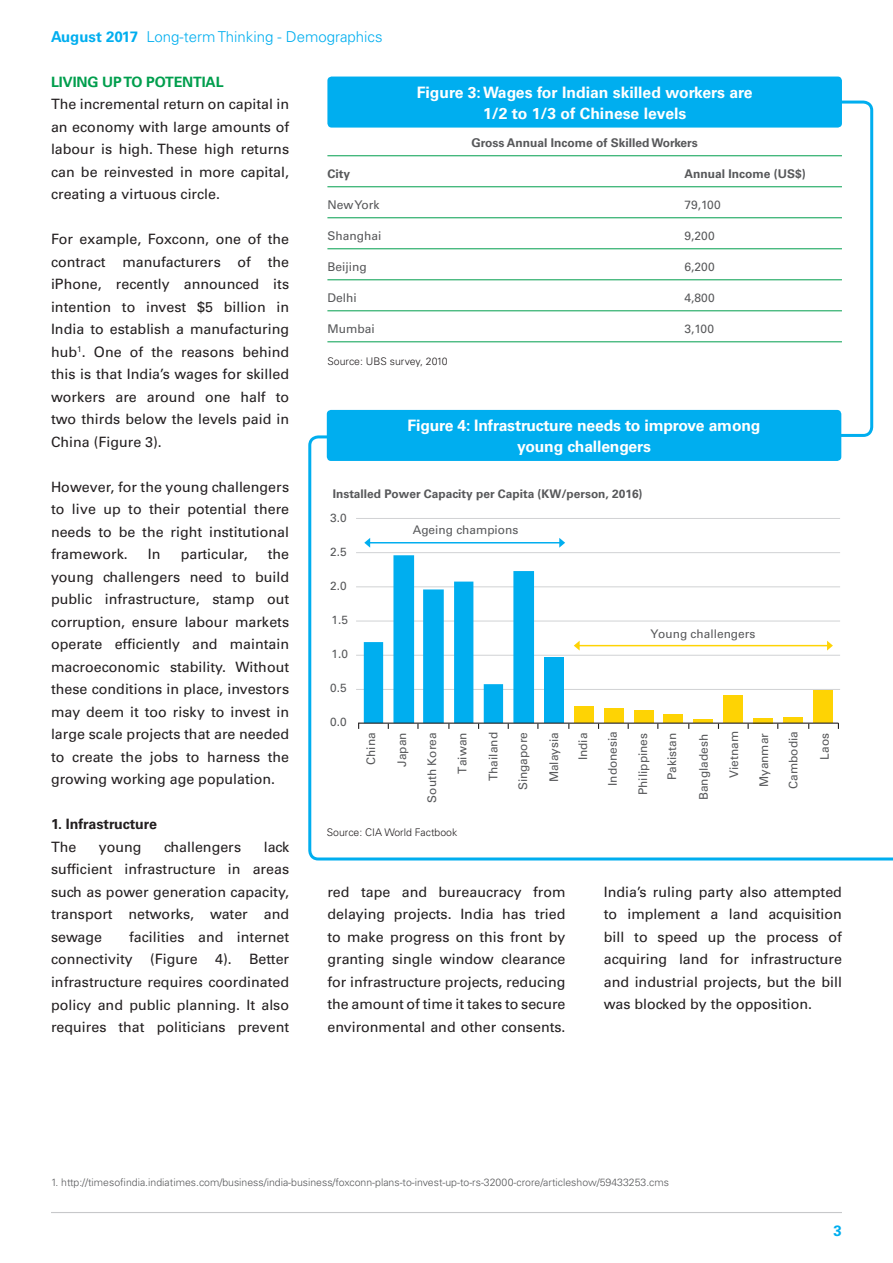
<style>
.page{position:relative;width:893px;height:1263px;background:#fff}
.page>*{position:absolute;margin:0;border:0;box-sizing:border-box;transform-origin:0 0}
.t1{font:700 15.75px/21px "Univers LT Std";letter-spacing:-.01em;color:#fff;text-align:center}
.t2{font:300 15px "Univers";color:#00aeef}
.t3{font:700 15px "Univers LT Std";color:#00aeef}
.t4{font:14.25px/22.5px "Univers LT Std";color:#231f20;text-align:justify}
.t5{font:700 14.25px "Univers LT Std";letter-spacing:-.01em;color:#009e4d}
.t6{font:700 14.25px "Univers LT Std";color:#231f20}
.t7{font:12px "Univers LT Std";color:#57585a}
.t8{font:700 12px "Univers LT Std";color:#57585a}
.t9{font:11.85px "Univers";color:#57585a}
.t10{font:700 11.85px "Univers";color:#57585a}
.t11{font:300 10.5px "Univers";color:#57585a}
.t12{font:300 10.5px "Univers";color:#231f20}
.s1{font-family:"Univers LT Std";font-weight:700}
</style>
<div class="page">
<hr style="left:51px;top:1212px;width:791px;height:1px;background:#c7c8ca">
<div style="left:327px;top:77px;width:515px;height:51px;background:#00aeef;border-radius:4px"></div>
<div style="left:327px;top:410px;width:514px;height:51px;background:#00aeef;border-radius:4px"></div>
<hr style="left:327px;top:155px;width:515px;height:1px;background:#009e4d">
<hr style="left:327px;top:186px;width:515px;height:1px;background:#009e4d">
<hr style="left:327px;top:217px;width:515px;height:1px;background:#009e4d">
<hr style="left:327px;top:248px;width:515px;height:1px;background:#009e4d">
<hr style="left:327px;top:279px;width:515px;height:1px;background:#009e4d">
<hr style="left:327px;top:310px;width:515px;height:1px;background:#009e4d">
<hr style="left:327px;top:341px;width:515px;height:1px;background:#009e4d">
<svg style="left:828px;top:100px;width:46px;height:334px"></svg>
<svg style="left:308px;top:434px;width:585px;height:427px"></svg>
<p class="t2" style="left:51px;top:27px;width:333px"><span class="s1">August 2017</span> Long-term Thinking - Demographics</p>
<p class="t5" style="left:51px;top:73px;width:174px">LIVING UP TO POTENTIAL</p>
<p class="t4" style="left:51px;top:93px;width:240px">The incremental return on capital in an economy with large amounts of labour is high. These high returns can be reinvested in more capital, creating a virtuous circle.</p>
<p class="t4" style="left:51px;top:228px;width:240px">For example, Foxconn, one of the contract manufacturers of the iPhone, recently announced its intention to invest $5 billion in India to establish a manufacturing hub<sup>1</sup>. One of the reasons behind this is that India’s wages for skilled workers are around one half to two thirds below the levels paid in China (Figure 3).</p>
<p class="t4" style="left:51px;top:476px;width:240px">However, for the young challengers to live up to their potential there needs to be the right institutional framework.</p>
<p class="t1" style="left:417px;top:82px;width:337px">Figure 3: Wages for Indian skilled workers are<br>1/2 to 1/3 of Chinese levels</p>
<p class="t8" style="left:471px;top:136px;width:228px">Gross Annual Income of Skilled Workers</p>
<p class="t8" style="left:327px;top:167px;width:24px">City</p>
<p class="t8" style="left:684px;top:167px;width:123px">Annual Income (US$)</p>
<p class="t7" style="left:327px;top:198px;width:54px">New York</p>
<p class="t7" style="left:684px;top:198px;width:38px">79,100</p>
<p class="t7" style="left:327px;top:229px;width:56px">Shanghai</p>
<p class="t7" style="left:684px;top:229px;width:32px">9,200</p>
<p class="t7" style="left:327px;top:260px;width:41px">Beijing</p>
<p class="t7" style="left:684px;top:260px;width:32px">6,200</p>
<p class="t7" style="left:327px;top:291px;width:31px">Delhi</p>
<p class="t7" style="left:684px;top:291px;width:32px">4,800</p>
<p class="t7" style="left:327px;top:322px;width:49px">Mumbai</p>
<p class="t7" style="left:684px;top:322px;width:31px">3,100</p>
<p class="t12" style="left:327px;top:355px;width:122px">Source: UBS survey, 2010</p>
<p class="t1" style="left:408px;top:415px;width:354px">Figure 4: Infrastructure needs to improve among young challengers</p>
<p class="t10" style="left:333px;top:486px;width:311px">Installed Power Capacity per Capita (KW/person, 2016)</p>
<p class="t9" style="left:330px;top:511px;width:18px">3.0</p>
<p class="t9" style="left:413px;top:523px;width:107px">Ageing champions</p>
<p class="t9" style="left:330px;top:545px;width:18px">2.5</p>
<p class="t4" style="left:148px;top:543px;width:14px">In</p>
<p class="t4" style="left:181px;top:543px;width:68px">particular,</p>
<p class="t4" style="left:51px;top:543px;width:240px;text-indent:217px">the young challengers need to build public infrastructure, stamp out corruption, ensure labour markets operate efficiently and maintain macroeconomic stability. Without these conditions in place, investors may deem it too risky to invest in large scale projects that are needed to create the jobs to harness the growing working age population.</p>
<p class="t6" style="left:51px;top:816px;width:107px">1. Infrastructure</p>
<p class="t4" style="left:51px;top:836px;width:27px">The</p>
<p class="t4" style="left:99px;top:836px;width:44px">young</p>
<p class="t4" style="left:164px;top:836px;width:79px">challengers</p>
<p class="t9" style="left:330px;top:579px;width:18px">2.0</p>
<p class="t9" style="left:332px;top:613px;width:18px">1.5</p>
<p class="t9" style="left:650px;top:627px;width:106px">Young challengers</p>
<p class="t9" style="left:332px;top:647px;width:18px">1.0</p>
<p class="t9" style="left:330px;top:681px;width:18px">0.5</p>
<p class="t9" style="left:330px;top:715px;width:18px">0.0</p>
<p class="t9" style="left:364px;top:765px;width:34px;rotate:-90deg">China</p>
<p class="t9" style="left:395px;top:767px;width:36px;rotate:-90deg">Japan</p>
<p class="t9" style="left:425px;top:803px;width:71px;rotate:-90deg">South Korea</p>
<p class="t9" style="left:455px;top:773px;width:42px;rotate:-90deg">Taiwan</p>
<p class="t9" style="left:486px;top:781px;width:50px;rotate:-90deg">Thailand</p>
<p class="t9" style="left:516px;top:790px;width:60px;rotate:-90deg">Singapore</p>
<p class="t9" style="left:547px;top:782px;width:52px;rotate:-90deg">Malaysia</p>
<p class="t9" style="left:576px;top:760px;width:29px;rotate:-90deg">India</p>
<p class="t9" style="left:606px;top:786px;width:56px;rotate:-90deg">Indonesia</p>
<p class="t9" style="left:636px;top:795px;width:64px;rotate:-90deg">Philippines</p>
<p class="t9" style="left:665px;top:780px;width:48px;rotate:-90deg">Pakistan</p>
<p class="t9" style="left:697px;top:800px;width:68px;rotate:-90deg">Bangladesh</p>
<p class="t9" style="left:727px;top:778px;width:48px;rotate:-90deg">Vietnam</p>
<p class="t9" style="left:757px;top:787px;width:56px;rotate:-90deg">Myanmar</p>
<p class="t9" style="left:786px;top:789px;width:59px;rotate:-90deg">Cambodia</p>
<p class="t9" style="left:818px;top:759px;width:28px;rotate:-90deg">Laos</p>
<p class="t12" style="left:327px;top:826px;width:132px">Source: CIA World Factbook</p>
<p class="t4" style="left:51px;top:836px;width:240px;text-indent:213px">lack sufficient infrastructure in areas such as power generation capacity, transport networks, water and sewage</p>
<p class="t4" style="left:327px;top:880px;width:240px">red tape and bureaucracy from delaying projects. India has tried to make progress on this front by granting single window clearance for infrastructure projects, reducing the amount of time it takes to secure environmental and other consents.</p>
<p class="t4" style="left:604px;top:880px;width:240px">India’s ruling party also attempted to implement a land acquisition bill to speed up the process of acquiring land for infrastructure and industrial projects, but the bill was blocked by the opposition.</p>
<p class="t4" style="left:51px;top:926px;width:240px;text-indent:78px">facilities and internet connectivity (Figure 4). Better infrastructure requires coordinated policy and public planning. It also requires that politicians prevent</p>
<p class="t11" style="left:51px;top:1176px;width:620px">1. http://timesofindia.indiatimes.com/business/india-business/foxconn-plans-to-invest-up-to-rs-32000-crore/articleshow/59433253.cms</p>
<p class="t3" style="left:834px;top:1221px;width:10px">3</p>
</div>
